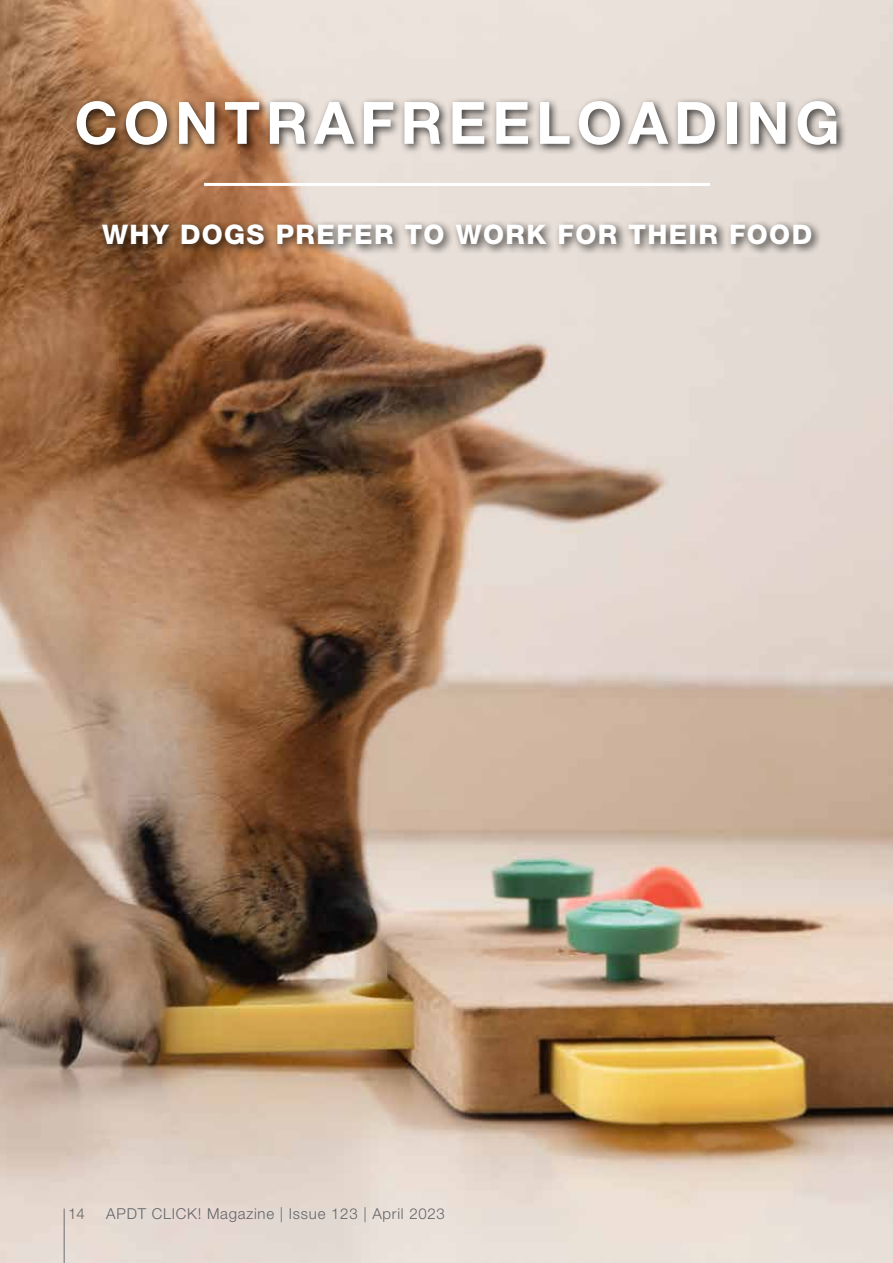
<style>
.page{position:relative;width:893px;height:1263px;background:#fff}
.page>*{position:absolute;margin:0;border:0;box-sizing:border-box;transform-origin:0 0}
.t1{font:700 58.5px "Helvetica Neue LT Pro";letter-spacing:.1em;color:#fff}
.t2{font:800 27px "Helvetica Neue LT Pro";letter-spacing:.05em;color:#fff}
.t3{font:300 15px "Helvetica Neue LT Pro";letter-spacing:.05em;color:#636466}
</style>
<div class="page">
<img style="left:0;top:0;width:893px;height:1263px">
<hr style="left:204px;top:183px;width:506px;height:3px;background:#fff">
<div style="left:98px;top:219px;width:724px;height:37px;background:#000;opacity:.75"></div>
<div style="left:71px;top:96px;width:776px;height:60px;background:#000;opacity:.75"></div>
<hr style="left:64px;top:1208px;width:1px;height:55px;background:#6d6e71">
<h1 class="t1" style="left:74px;top:87px;width:767px">CONTRAFREELOADING</h1>
<h2 class="t2" style="left:102px;top:219px;width:711px">WHY DOGS PREFER TO WORK FOR THEIR FOOD</h2>
<p class="t3" style="left:68px;top:1205px;width:18px">14</p>
<p class="t3" style="left:106px;top:1205px;width:340px">APDT CLICK! Magazine | Issue 123 | April 2023</p>
</div>
